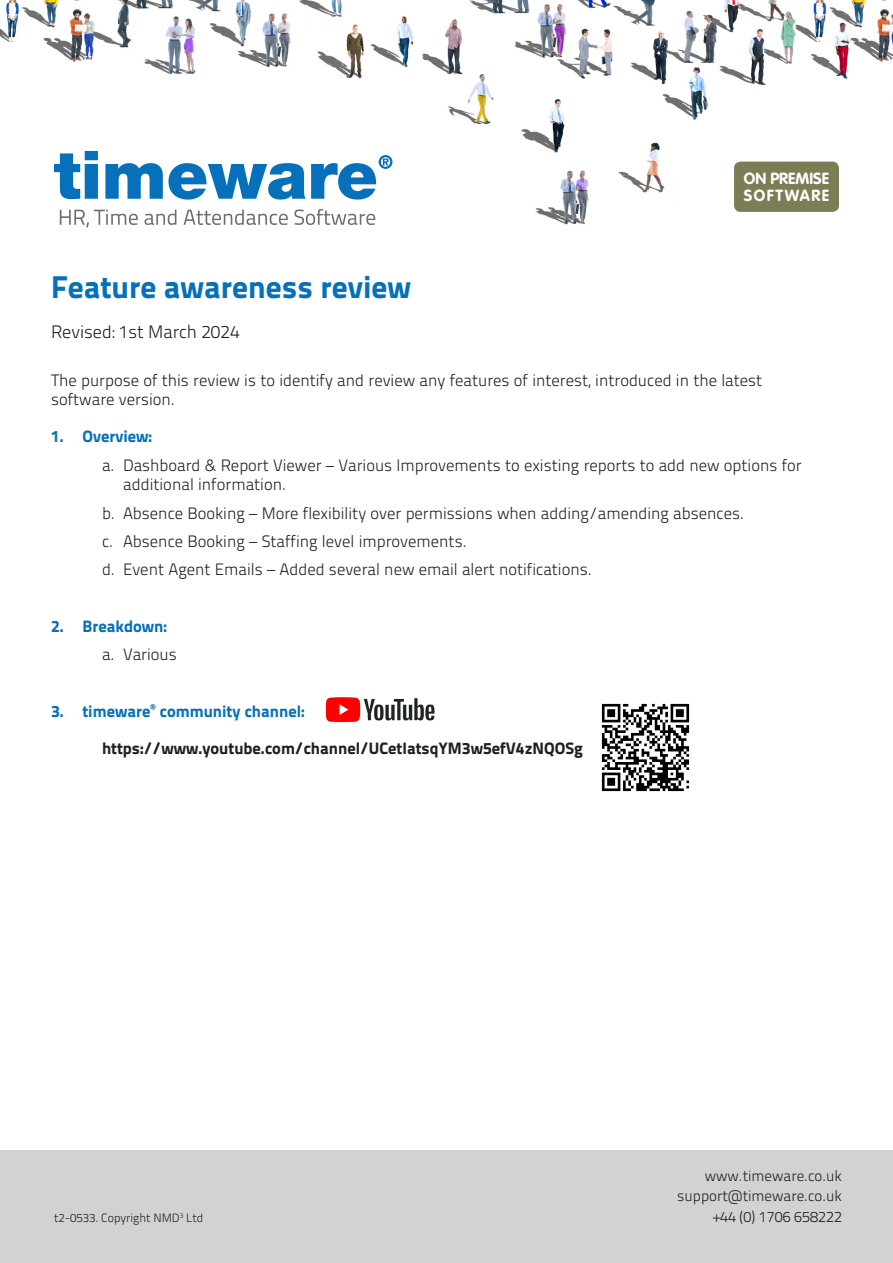
<style>
.page{position:relative;width:893px;height:1263px;background:#fff}
.page>*{position:absolute;margin:0;border:0;box-sizing:border-box;transform-origin:0 0}
.t1{font:31.5px "Titillium Text 22 L 999 wt";color:#0671ba}
.t2{font:18px "Titillium Text 22 L 250 wt";color:#231f20}
.t3{font:16.5px/19.8px "Titillium Text 22 L 250 wt";color:#231f20}
.t4{font:16.5px "Titillium Text 22 L 999 wt";color:#231f20}
.t5{font:16.5px "Titillium Text 22 L 999 wt";color:#0671ba}
.t6{font:700 15.9px "VAG Rounded";color:#fff}
.t7{font:700 15.9px "VAG Rounded";letter-spacing:.095em;color:#fff}
.t8{font:15px "Titillium Text 22 L 250 wt";color:#231f20}
.t9{font:12px "Titillium Text 22 L 250 wt";color:#231f20}
</style>
<div class="page">
<img style="left:0;top:0;width:893px;height:228px">
<div style="left:0;top:1150px;width:893px;height:113px;background:#d1d2d4"></div>
<img style="left:325px;top:697px;width:110px;height:26px">
<img style="left:601px;top:703px;width:89px;height:89px">
<div style="left:734px;top:162px;width:105px;height:50px;background:#7d7d55;border-radius:7px"></div>
<svg style="left:54px;top:151px;width:338px;height:49px"></svg>
<svg style="left:60px;top:209px;width:315px;height:18px"></svg>
<p class="t6" style="left:744px;top:169px;width:87px">ON PREMISE</p>
<p class="t7" style="left:744px;top:186px;width:87px">SOFTWARE</p>
<p class="t1" style="left:51px;top:262px;width:362px">Feature awareness review</p>
<p class="t2" style="left:51px;top:319px;width:190px">Revised: 1st March 2024</p>
<p class="t3" style="left:51px;top:369px;width:713px">The purpose of this review is to identify and review any features of interest, introduced in the latest software version.</p>
<p class="t5" style="left:51px;top:423px;width:103px">1. Overview:</p>
<p class="t3" style="left:123px;top:454px;width:680px;text-indent:-21px">a. Dashboard &amp; Report Viewer – Various Improvements to existing reports to add new options for additional information.</p>
<p class="t3" style="left:102px;top:502px;width:644px">b. Absence Booking – More flexibility over permissions when adding/amending absences.</p>
<p class="t3" style="left:102px;top:530px;width:366px">c. Absence Booking – Staffing level improvements.</p>
<p class="t3" style="left:102px;top:559px;width:491px">d. Event Agent Emails – Added several new email alert notifications.</p>
<p class="t5" style="left:51px;top:613px;width:118px">2. Breakdown:</p>
<p class="t3" style="left:102px;top:644px;width:76px">a. Various</p>
<p class="t5" style="left:51px;top:698px;width:255px">3. timeware<sup>®</sup> community channel:</p>
<p class="t4" style="left:102px;top:735px;width:482px">https://www.youtube.com/channel/UCetIatsqYM3w5efV4zNQOSg</p>
<p class="t9" style="left:54px;top:1209px;width:151px">t2-0533. Copyright NMD<sup>3</sup> Ltd</p>
<p class="t8" style="left:705px;top:1164px;width:139px">www.timeware.co.uk</p>
<p class="t8" style="left:677px;top:1185px;width:166px">support@timeware.co.uk</p>
<p class="t8" style="left:714px;top:1205px;width:130px">+44 (0) 1706 658222</p>
</div>
